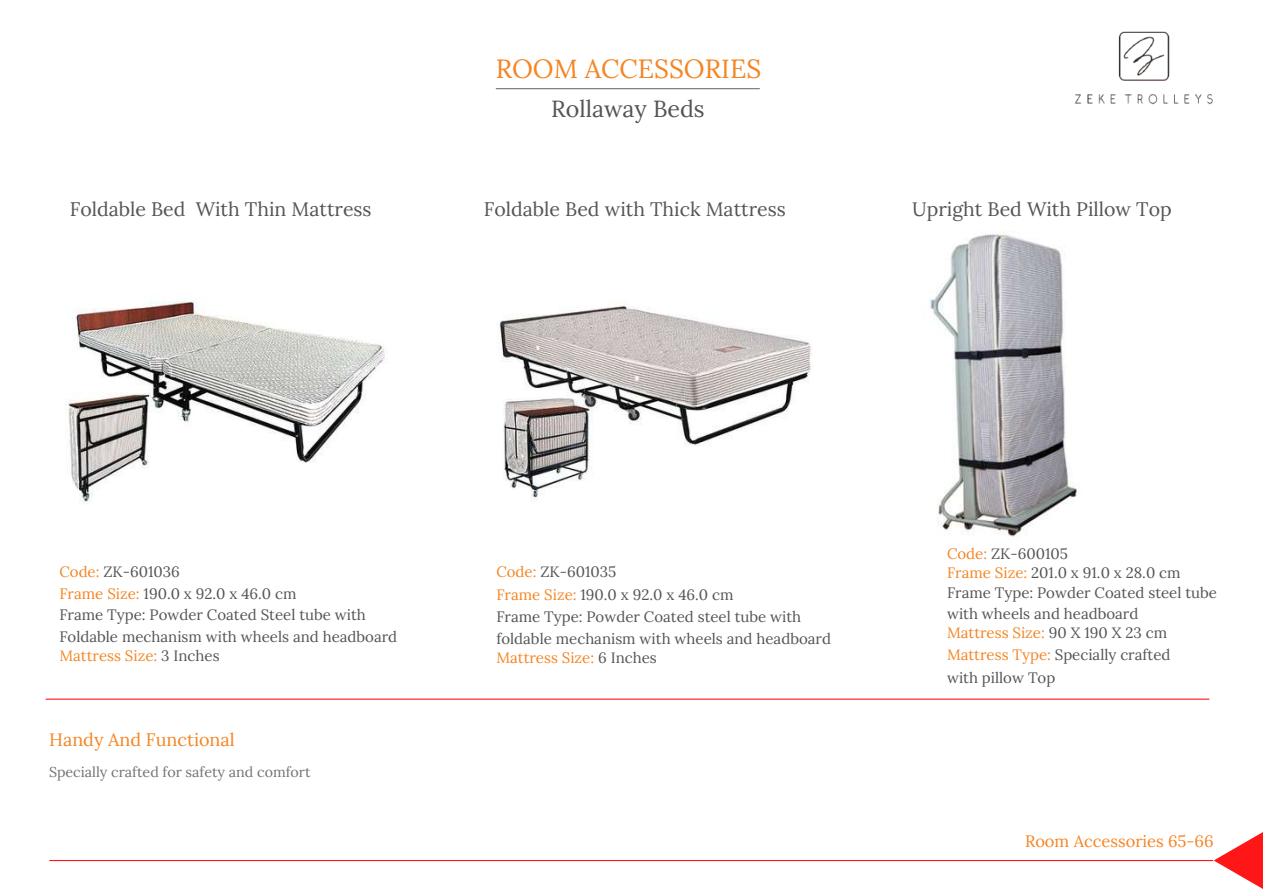
<style>
.page{position:relative;width:1263px;height:894px;background:#fff}
.page>*{position:absolute;margin:0;border:0;box-sizing:border-box;transform-origin:0 0}
.t1{font:26.25px "Lora";color:#f58423}
.t2{font:23.25px "Lora";color:#545454}
.t3{font:19.5px "Lora";color:#545454}
.t4{font:18px "Lora";color:#f58423}
.t5{font:16.5px "Lora";color:#f58423}
.t6{font:15px/21.3px "Lora";color:#545454}
.t7{font:15px "Lora";color:#f58423}
.t8{font:14.25px "Lora";color:#737373}
.s1{color:#f58423}
.s2{color:#545454}
</style>
<div class="page">
<hr style="left:50px;top:859px;width:1163px;height:1px;background:#ff1616">
<img style="left:1075px;top:31px;width:138px;height:74px">
<img style="left:497px;top:305px;width:314px;height:195px">
<img style="left:66px;top:301px;width:321px;height:203px">
<img style="left:930px;top:230px;width:147px;height:307px">
<svg style="left:1214px;top:832px;width:49px;height:57px"></svg>
<hr style="left:496px;top:88px;width:263px;height:1px;background:#737373">
<hr style="left:46px;top:698px;width:1163px;height:1px;background:#ff1616">
<h1 class="t1" style="left:496px;top:52px;width:267px">ROOM ACCESSORIES</h1>
<h3 class="t3" style="left:70px;top:197px;width:303px">Foldable Bed With Thin Mattress</h3>
<h2 class="t2" style="left:551px;top:93px;width:155px">Rollaway Beds</h2>
<h3 class="t3" style="left:484px;top:197px;width:303px">Foldable Bed with Thick Mattress</h3>
<h3 class="t3" style="left:912px;top:196px;width:261px">Upright Bed With Pillow Top</h3>
<p class="t6" style="left:59px;top:560px;width:122px"><span class="s1">Code:</span> ZK-601036</p>
<p class="t6" style="left:496px;top:560px;width:122px"><span class="s1">Code:</span> ZK-601035</p>
<p class="t6" style="left:947px;top:542px;width:122px"><span class="s1">Code:</span> ZK-600105</p>
<p class="t6" style="left:947px;top:561px;width:235px"><span class="s1">Frame Size:</span> 201.0 x 91.0 x 28.0 cm</p>
<p class="t6" style="left:59px;top:582px;width:239px"><span class="s1">Frame Size:</span> 190.0 x 92.0 x 46.0 cm</p>
<p class="t6" style="left:496px;top:583px;width:239px"><span class="s1">Frame Size:</span> 190.0 x 92.0 x 46.0 cm</p>
<p class="t6" style="left:59px;top:603px;width:339px">Frame Type: Powder Coated Steel tube with<br>Foldable mechanism with wheels and headboard</p>
<p class="t6" style="left:496px;top:606px;width:336px">Frame Type: Powder Coated steel tube with foldable mechanism with wheels and headboard</p>
<p class="t7" style="left:59px;top:645px;width:162px">Mattress Size: <span class="s2">3 Inches</span></p>
<p class="t4" style="left:49px;top:728px;width:187px">Handy And Functional</p>
<p class="t8" style="left:49px;top:762px;width:263px">Specially crafted for safety and comfort</p>
<p class="t7" style="left:496px;top:647px;width:162px">Mattress Size: <span class="s2">6 Inches</span></p>
<p class="t6" style="left:947px;top:581px;width:271px">Frame Type: Powder Coated steel tube with wheels and headboard</p>
<p class="t6" style="left:947px;top:642px;width:225px;line-height:23.5px"><span class="s1">Mattress Type:</span> Specially crafted with pillow Top</p>
<p class="t7" style="left:947px;top:623px;width:222px">Mattress Size: <span class="s2">90 X 190 X 23 cm</span></p>
<p class="t5" style="left:1025px;top:830px;width:190px">Room Accessories 65-66</p>
</div>
